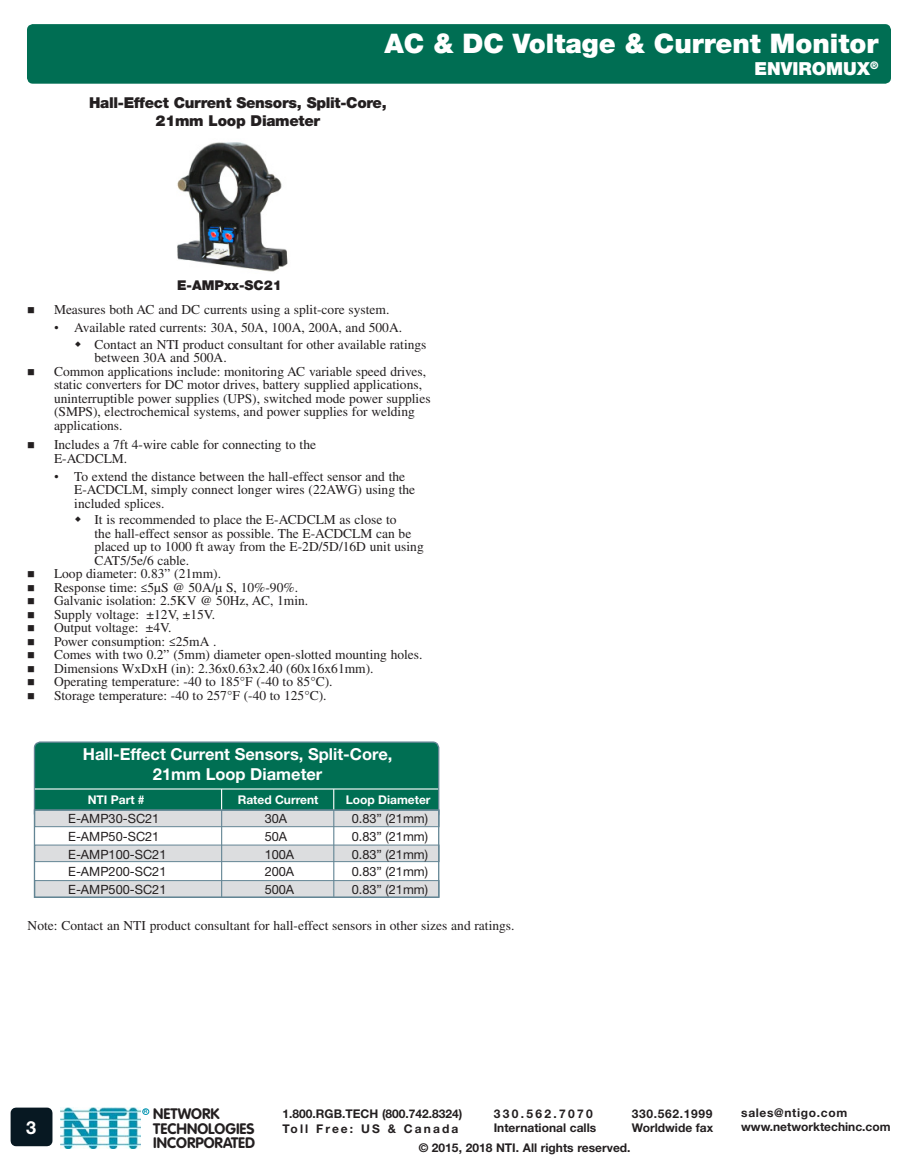
<style>
.page{position:relative;width:918px;height:1175px;background:#fff}
.page>*{position:absolute;margin:0;border:0;box-sizing:border-box;transform-origin:0 0}
.t1{font:900 27px "Helvetica Neue LT Std";color:#fff}
.t2{font:900 18px "Helvetica Neue LT Std";color:#fff}
.t3{font:700 18px "Helvetica Neue LT Std";color:#fff}
.t4{font:700 16.5px "Helvetica Neue LT Std";color:#fff}
.Body_Sub_Header{font:900 15px/18px "Helvetica Neue LT Std";letter-spacing:-.02em;color:#231f20;text-align:center}
.t5{font:700 15px/14.7px "VAG Rounded Std";color:#231f20}
._1st_Level_Bullet{font:13.5px/13.5px "Times LT Std";color:#231f20}
._3rd_Level_Bullet{font:13.5px/13.5px "Times LT Std";color:#231f20}
._2nd_Level_Bullet{font:13.5px/13.5px "Times LT Std";color:#231f20}
.F___A_Paragraph{font:13.5px "Times LT Std";color:#231f20}
.Product_Sub_Header{font:900 13.5px "Helvetica Neue LT Std";color:#231f20}
.t6{font:12.75px "Helvetica Neue LT Std";color:#231f20}
.t7{font:700 12px/14.4px "Helvetica Neue LT Std";color:#231f20}
.t8{font:700 12px "Helvetica Neue LT Std";color:#fff}
.t9{font:700 12px "Helvetica Neue LT Std";letter-spacing:.055em;color:#231f20}
.t10{font:700 4.95px "Helvetica Neue LT Std";color:#0093b0}
.s1{font-family:"Times New Roman"}
</style>
<div class="page">
<div style="left:142px;top:1108px;width:7px;height:6px;border:1px solid #0093b0;border-radius:50%"></div>
<img style="left:60px;top:1107px;width:81px;height:41px">
<div style="left:11px;top:1107px;width:41px;height:39px;background:#071822"></div>
<div style="left:27px;top:24px;width:864px;height:60px;background:#006e53;border-radius:6px"></div>
<img style="left:177px;top:142px;width:111px;height:130px">
<div style="left:34px;top:844px;width:405px;height:18px;background:#dcdddf;border:1px solid #638594"></div>
<div style="left:34px;top:742px;width:405px;height:77px;background:#006f53;border-radius:6px"></div>
<div style="left:34px;top:741px;width:405px;height:79px;border:1px solid #638594;border-radius:6px"></div>
<div style="left:34px;top:809px;width:405px;height:18px;background:#dcdddf;border:1px solid #638594"></div>
<hr style="left:35px;top:788px;width:403px;height:1px;background:#fff">
<svg style="left:221px;top:789px;width:1px;height:20px"></svg>
<svg style="left:333px;top:789px;width:1px;height:20px"></svg>
<div style="left:34px;top:880px;width:405px;height:17px;background:#dcdddf;border:1px solid #638594"></div>
<hr style="left:221px;top:810px;width:1px;height:87px;background:#638594">
<hr style="left:333px;top:810px;width:1px;height:86px;background:#638594">
<div style="left:34px;top:809px;width:405px;height:89px;border:1px solid #638594"></div>
<p class="t1" style="left:384px;top:28px;width:496px">AC &amp; DC Voltage &amp; Current Monitor</p>
<p class="t2" style="left:754px;top:58px;width:126px">ENVIROMUX<sup>®</sup></p>
<p class="Body_Sub_Header" style="left:89px;top:94px;width:299px">Hall-Effect Current Sensors, Split-Core,<br>21mm Loop Diameter</p>
<p class="Product_Sub_Header" style="left:177px;top:277px;width:106px">E-AMPxx-SC21</p>
<p class="_1st_Level_Bullet" style="left:54px;top:303px;width:337px">Measures both AC and DC currents using a split-core system.</p>
<p class="_2nd_Level_Bullet" style="left:54px;top:321px;width:350px"><span class="s1">•</span> Available rated currents: 30A, 50A, 100A, 200A, and 500A.</p>
<p class="_3rd_Level_Bullet" style="left:94px;top:337px;width:334px">Contact an NTI product consultant for other available ratings between 30A and 500A.</p>
<p class="_1st_Level_Bullet" style="left:54px;top:364px;width:378px">Common applications include: monitoring AC variable speed drives, static converters for DC motor drives, battery supplied applications, uninterruptible power supplies (UPS), switched mode power supplies (SMPS), electrochemical systems, and power supplies for welding applications.</p>
<p class="_1st_Level_Bullet" style="left:54px;top:438px;width:264px">Includes a 7ft 4-wire cable for connecting to the<br>E-ACDCLM.</p>
<p class="_2nd_Level_Bullet" style="left:74px;top:469px;width:343px;text-indent:-20px"><span class="s1">•</span> To extend the distance between the hall-effect sensor and the<br>E-ACDCLM, simply connect longer wires (22AWG) using the included splices.</p>
<p class="_3rd_Level_Bullet" style="left:94px;top:513px;width:331px">It is recommended to place the E-ACDCLM as close to<br>the hall-effect sensor as possible. The E-ACDCLM can be placed up to 1000 ft away from the E-2D/5D/16D unit using CAT5/5e/6 cable.</p>
<p class="_1st_Level_Bullet" style="left:54px;top:567px;width:169px">Loop diameter: 0.83” (21mm).</p>
<p class="_1st_Level_Bullet" style="left:54px;top:580px;width:246px">Response time: ≤5µS @ 50A/µ S, 10%-90%.</p>
<p class="_1st_Level_Bullet" style="left:54px;top:594px;width:256px">Galvanic isolation: 2.5KV @ 50Hz, AC, 1min.</p>
<p class="_1st_Level_Bullet" style="left:54px;top:607px;width:163px">Supply voltage: ±12V, ±15V.</p>
<p class="_1st_Level_Bullet" style="left:54px;top:621px;width:119px">Output voltage: ±4V.</p>
<p class="_1st_Level_Bullet" style="left:54px;top:634px;width:164px">Power consumption: ≤25mA .</p>
<p class="_1st_Level_Bullet" style="left:54px;top:648px;width:370px">Comes with two 0.2” (5mm) diameter open-slotted mounting holes.</p>
<p class="_1st_Level_Bullet" style="left:54px;top:661px;width:321px">Dimensions WxDxH (in): 2.36x0.63x2.40 (60x16x61mm).</p>
<p class="_1st_Level_Bullet" style="left:54px;top:675px;width:280px">Operating temperature: -40 to 185°F (-40 to 85°C).</p>
<p class="_1st_Level_Bullet" style="left:54px;top:688px;width:274px">Storage temperature: -40 to 257°F (-40 to 125°C).</p>
<p class="t4" style="left:83px;top:744px;width:311px">Hall-Effect Current Sensors, Split-Core,</p>
<p class="t4" style="left:153px;top:764px;width:171px">21mm Loop Diameter</p>
<p class="t8" style="left:88px;top:792px;width:58px">NTI Part #</p>
<p class="t8" style="left:238px;top:792px;width:82px">Rated Current</p>
<p class="t8" style="left:346px;top:792px;width:86px">Loop Diameter</p>
<p class="t6" style="left:68px;top:811px;width:93px">E-AMP30-SC21</p>
<p class="t6" style="left:265px;top:811px;width:24px">30A</p>
<p class="t6" style="left:352px;top:811px;width:78px">0.83” (21mm)</p>
<p class="t6" style="left:68px;top:828px;width:93px">E-AMP50-SC21</p>
<p class="t6" style="left:265px;top:828px;width:24px">50A</p>
<p class="t6" style="left:352px;top:828px;width:78px">0.83” (21mm)</p>
<p class="t6" style="left:68px;top:846px;width:100px">E-AMP100-SC21</p>
<p class="t6" style="left:265px;top:846px;width:31px">100A</p>
<p class="t6" style="left:352px;top:846px;width:78px">0.83” (21mm)</p>
<p class="t6" style="left:68px;top:864px;width:100px">E-AMP200-SC21</p>
<p class="t6" style="left:265px;top:864px;width:31px">200A</p>
<p class="t6" style="left:352px;top:864px;width:78px">0.83” (21mm)</p>
<p class="t6" style="left:68px;top:882px;width:100px">E-AMP500-SC21</p>
<p class="t6" style="left:265px;top:882px;width:31px">500A</p>
<p class="t6" style="left:352px;top:882px;width:78px">0.83” (21mm)</p>
<p class="F___A_Paragraph" style="left:28px;top:918px;width:488px">Note: Contact an NTI product consultant for hall-effect sensors in other sizes and ratings.</p>
<p class="t10" style="left:144px;top:1108px;width:5px">R</p>
<p class="t5" style="left:153px;top:1107px;width:103px">NETWORK<br>TECHNOLOGIES<br>INCORPORATED</p>
<p class="t9" style="left:741px;top:1105px;width:108px">sales@ntigo.com</p>
<p class="t7" style="left:494px;top:1106px;width:104px">330.562.7070<br>International calls</p>
<p class="t7" style="left:283px;top:1106px;width:181px">1.800.RGB.TECH (800.742.8324)<br>Toll Free: US &amp; Canada</p>
<p class="t7" style="left:632px;top:1106px;width:83px">330.562.1999<br>Worldwide fax</p>
<p class="t7" style="left:419px;top:1140px;width:213px">© 2015, 2018 NTI. All rights reserved.</p>
<h2 class="t3" style="left:26px;top:1116px;width:12px">3</h2>
<p class="t7" style="left:741px;top:1119px;width:151px">www.networktechinc.com</p>
</div>
